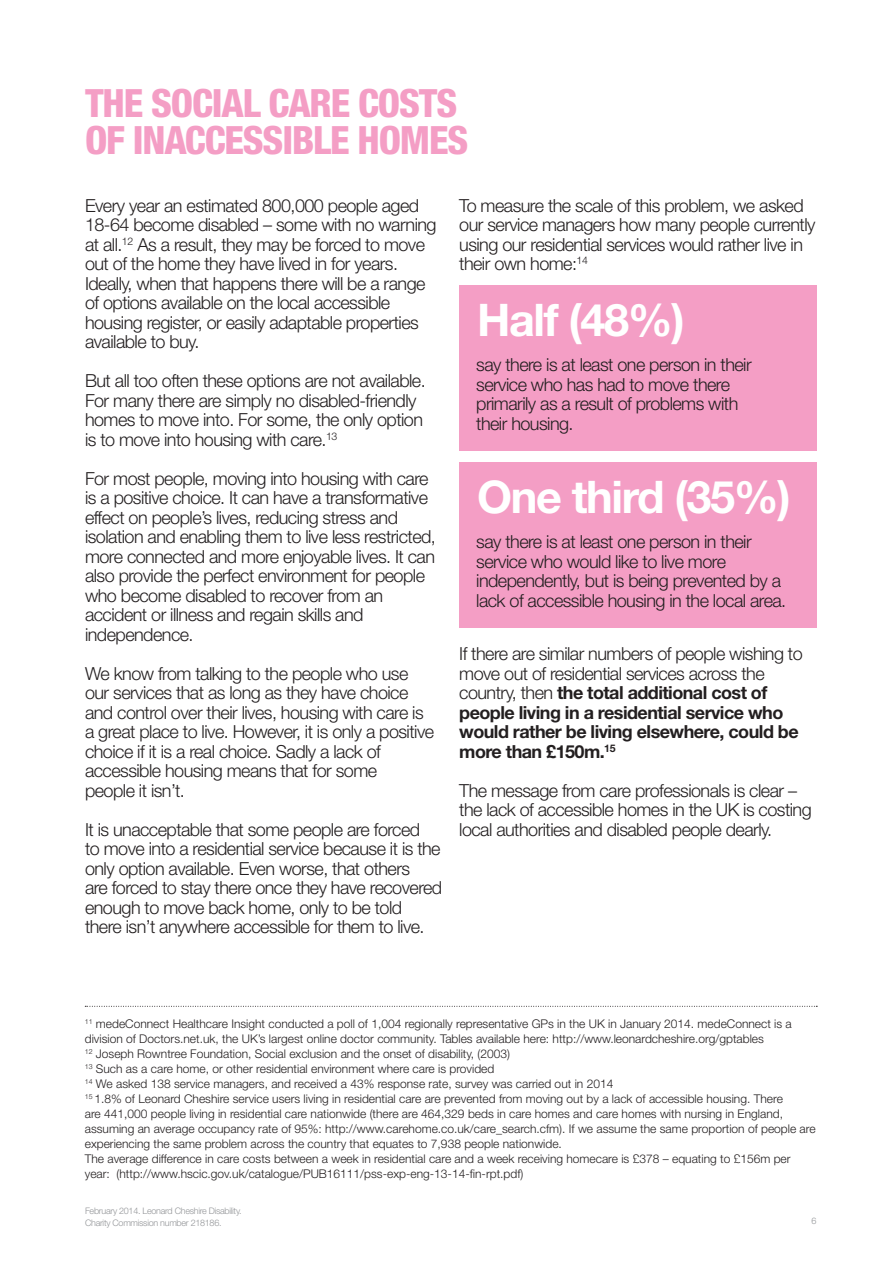
<style>
.page{position:relative;width:893px;height:1263px;background:#fff}
.page>*{position:absolute;margin:0;border:0;box-sizing:border-box;transform-origin:0 0}
.t1{font:700 45px "Helvetica Neue";letter-spacing:-.03em;color:#fff}
.t2{font:800 condensed 39px/37.5px "Helvetica Neue";letter-spacing:-.03em;color:#f49ec5}
.t3{font:300 18px/19.5px "Helvetica Neue";letter-spacing:-.03em;color:#231f20}
.t4{font:700 18px/19.5px "Helvetica Neue";letter-spacing:-.03em;color:#231f20}
.t5{font:300 12px/15px "Helvetica Neue";color:#231f20}
.t6{font:300 9px/12px "Helvetica Neue";letter-spacing:-.03em;color:#939598}
.s1{font-weight:300}
</style>
<div class="page">
<svg style="left:85px;top:1006px;width:732px;height:1px"></svg>
<div style="left:459px;top:285px;width:357px;height:166px;background:#f49ec5"></div>
<div style="left:459px;top:462px;width:357px;height:166px;background:#f49ec5"></div>
<p class="t2" style="left:85px;top:83px;width:385px">THE SOCIAL CARE COSTS<br>OF INACCESSIBLE HOMES</p>
<p class="t3" style="left:85px;top:195px;width:353px">Every year an estimated 800,000 people aged 18-64 become disabled – some with no warning at all.<sup>12</sup> As a result, they may be forced to move out of the home they have lived in for years.<br>Ideally, when that happens there will be a range of options available on the local accessible housing register, or easily adaptable properties available to buy.</p>
<p class="t3" style="left:85px;top:371px;width:342px">But all too often these options are not available.<br>For many there are simply no disabled-friendly homes to move into. For some, the only option is to move into housing with care.<sup>13</sup></p>
<p class="t3" style="left:85px;top:468px;width:352px">For most people, moving into housing with care is a positive choice. It can have a transformative effect on people’s lives, reducing stress and isolation and enabling them to live less restricted, more connected and more enjoyable lives. It can also provide the perfect environment for people who become disabled to recover from an accident or illness and regain skills and independence.</p>
<p class="t3" style="left:85px;top:663px;width:351px">We know from talking to the people who use our services that as long as they have choice and control over their lives, housing with care is a great place to live. However, it is only a positive choice if it is a real choice. Sadly a lack of accessible housing means that for some<br>people it isn’t.</p>
<p class="t3" style="left:85px;top:819px;width:359px">It is unacceptable that some people are forced<br>to move into a residential service because it is the only option available. Even worse, that others<br>are forced to stay there once they have recovered enough to move back home, only to be told there isn’t anywhere accessible for them to live.</p>
<p class="t3" style="left:459px;top:195px;width:358px">To measure the scale of this problem, we asked our service managers how many people currently using our residential services would rather live in their own home:<sup>14</sup></p>
<p class="t1" style="left:477px;top:292px;width:209px">Half (48%)</p>
<p class="t3" style="left:476px;top:355px;width:277px">say there is at least one person in their service who has had to move there primarily as a result of problems with their housing.</p>
<p class="t1" style="left:477px;top:469px;width:315px">One third (35%)</p>
<p class="t3" style="left:476px;top:532px;width:312px">say there is at least one person in their service who would like to live more independently, but is being prevented by a lack of accessible housing in the local area.</p>
<p class="t4" style="left:459px;top:644px;width:345px"><span class="s1">If there are similar numbers of people wishing to move out of residential services across the country, then</span> the total additional cost of people living in a residential service who would rather be living elsewhere, could be more than £150m.<sup>15</sup></p>
<p class="t3" style="left:459px;top:780px;width:354px">The message from care professionals is clear – the lack of accessible homes in the UK is costing local authorities and disabled people dearly.</p>
<p class="t5" style="left:85px;top:1016px;width:732px"><sup>11</sup> medeConnect Healthcare Insight conducted a poll of 1,004 regionally representative GPs in the UK in January 2014. medeConnect is a division of Doctors.net.uk, the UK’s largest online doctor community. Tables available here: http://www.leonardcheshire.org/gptables<br><sup>12</sup> Joseph Rowntree Foundation, Social exclusion and the onset of disability, (2003)<br><sup>13</sup> Such as a care home, or other residential environment where care is provided<br><sup>14</sup> We asked 138 service managers, and received a 43% response rate, survey was carried out in 2014<br><sup>15</sup> 1.8% of Leonard Cheshire service users living in residential care are prevented from moving out by a lack of accessible housing. There<br>are 441,000 people living in residential care nationwide (there are 464,329 beds in care homes and care homes with nursing in England, assuming an average occupancy rate of 95%: http://www.carehome.co.uk/care_search.cfm). If we assume the same proportion of people are experiencing the same problem across the country that equates to 7,938 people nationwide.<br>The average difference in care costs between a week in residential care and a week receiving homecare is £378 – equating to £156m per year: (http://www.hscic.gov.uk/catalogue/PUB16111/pss-exp-eng-13-14-fin-rpt.pdf)</p>
<p class="t6" style="left:85px;top:1204px;width:158px">February 2014. Leonard Cheshire Disability.<br>Charity Commission number 218186.</p>
<p class="t6" style="left:811px;top:1214px;width:7px">6</p>
</div>
